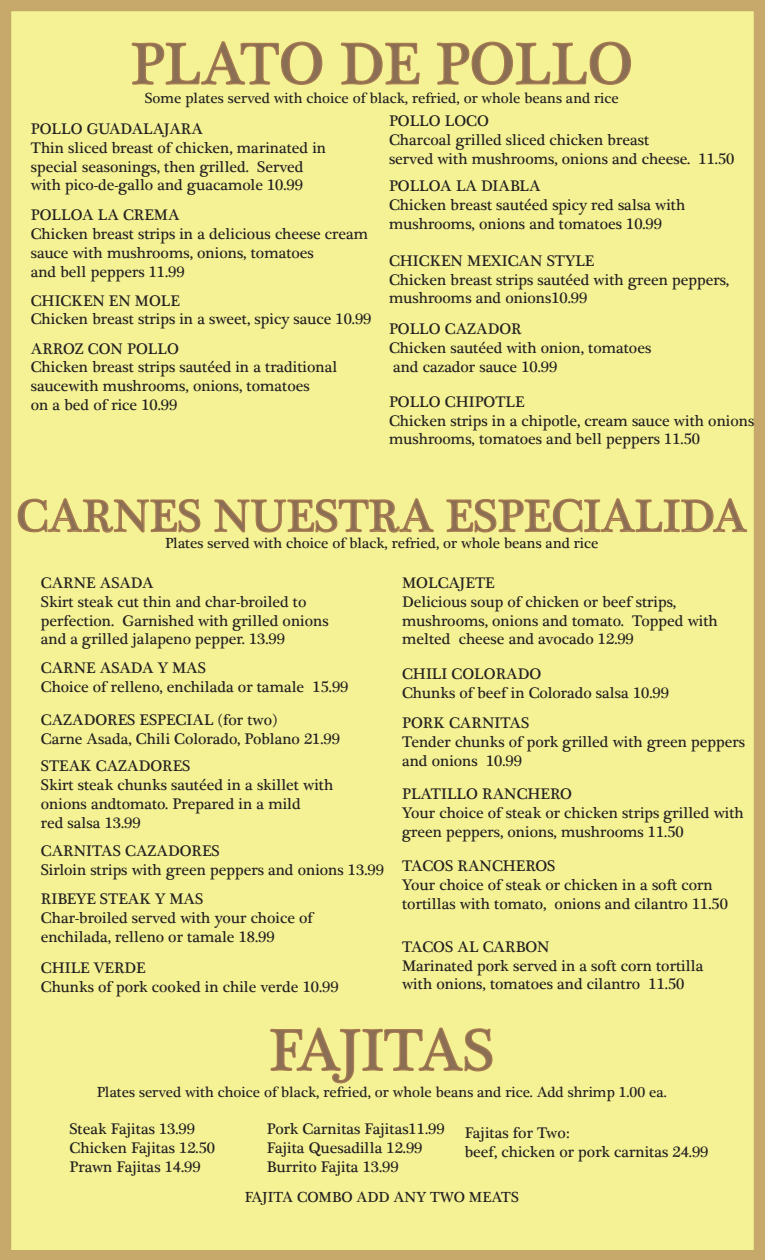
<style>
.page{position:relative;width:765px;height:1260px;background:#f4f295}
.page>*{position:absolute;margin:0;border:0;box-sizing:border-box;transform-origin:0 0}
.t1{font:60px "Plantagenet Cherokee";color:#8a6f54}
.t2{font:60px "Plantagenet Cherokee";letter-spacing:-.02em;color:#8a6f54}
.t3{font:46.25px "Plantagenet Cherokee";color:#8a6f54}
.t4{font:15.75px/18.9px "Plantagenet Cherokee";color:#231f20}
.t5{font:15px "Plantagenet Cherokee";color:#231f20}
</style>
<div class="page">
<svg style="left:131px;top:41px;width:192px;height:45px;background:#e8df8a"></svg>
<svg style="left:340px;top:33px;width:80px;height:63px;background:#eae38c"></svg>
<svg style="left:436px;top:41px;width:196px;height:45px;background:#e8e08a"></svg>
<svg style="left:17px;top:487px;width:184px;height:59px;background:#eae28b"></svg>
<svg style="left:213px;top:487px;width:222px;height:59px;background:#ebe38c"></svg>
<svg style="left:445px;top:487px;width:303px;height:59px;background:#eae38c"></svg>
<svg style="left:269px;top:1020px;width:224px;height:64px;background:#eae38c"></svg>
<h1 class="t1" style="left:131px;top:27px;width:504px">PLATO DE POLLO</h1>
<p class="t5" style="left:145px;top:88px;width:476px">Some plates served with choice of black, refried, or whole beans and rice</p>
<p class="t4" style="left:31px;top:120px;width:297px">POLLO GUADALAJARA<br>Thin sliced breast of chicken, marinated in special seasonings, then grilled. Served with pico-de-gallo and guacamole 10.99</p>
<p class="t4" style="left:31px;top:206px;width:339px">POLLOA LA CREMA<br>Chicken breast strips in a delicious cheese cream sauce with mushrooms, onions, tomatoes<br>and bell peppers 11.99</p>
<p class="t4" style="left:31px;top:292px;width:342px">CHICKEN EN MOLE<br>Chicken breast strips in a sweet, spicy sauce 10.99</p>
<p class="t4" style="left:31px;top:340px;width:308px">ARROZ CON POLLO<br>Chicken breast strips sautéed in a traditional saucewith mushrooms, onions, tomatoes<br>on a bed of rice 10.99</p>
<p class="t4" style="left:389px;top:112px;width:347px">POLLO LOCO<br>Charcoal grilled sliced chicken breast<br>served with mushrooms, onions and cheese. 11.50</p>
<p class="t4" style="left:389px;top:177px;width:298px">POLLOA LA DIABLA<br>Chicken breast sautéed spicy red salsa with mushrooms, onions and tomatoes 10.99</p>
<p class="t4" style="left:389px;top:252px;width:342px">CHICKEN MEXICAN STYLE<br>Chicken breast strips sautéed with green peppers, mushrooms and onions10.99</p>
<p class="t4" style="left:389px;top:320px;width:264px">POLLO CAZADOR<br>Chicken sautéed with onion, tomatoes and cazador sauce 10.99</p>
<p class="t4" style="left:389px;top:393px;width:367px">POLLO CHIPOTLE<br>Chicken strips in a chipotle, cream sauce with onions mushrooms, tomatoes and bell peppers 11.50</p>
<h2 class="t3" style="left:16px;top:487px;width:732px">CARNES NUESTRA ESPECIALIDA</h2>
<p class="t5" style="left:165px;top:534px;width:435px">Plates served with choice of black, refried, or whole beans and rice</p>
<p class="t4" style="left:41px;top:574px;width:289px">CARNE ASADA<br>Skirt steak cut thin and char-broiled to perfection. Garnished with grilled onions and a grilled jalapeno pepper. 13.99</p>
<p class="t4" style="left:41px;top:659px;width:309px">CARNE ASADA Y MAS<br>Choice of relleno, enchilada or tamale 15.99</p>
<p class="t4" style="left:41px;top:711px;width:301px">CAZADORES ESPECIAL (for two)<br>Carne Asada, Chili Colorado, Poblano 21.99</p>
<p class="t4" style="left:41px;top:757px;width:294px">STEAK CAZADORES<br>Skirt steak chunks sautéed in a skillet with onions andtomato. Prepared in a mild<br>red salsa 13.99</p>
<p class="t4" style="left:41px;top:842px;width:345px">CARNITAS CAZADORES<br>Sirloin strips with green peppers and onions 13.99</p>
<p class="t4" style="left:41px;top:890px;width:274px">RIBEYE STEAK Y MAS<br>Char-broiled served with your choice of enchilada, relleno or tamale 18.99</p>
<p class="t4" style="left:41px;top:959px;width:299px">CHILE VERDE<br>Chunks of pork cooked in chile verde 10.99</p>
<p class="t4" style="left:402px;top:574px;width:317px">MOLCAJETE<br>Delicious soup of chicken or beef strips, mushrooms, onions and tomato. Topped with melted cheese and avocado 12.99</p>
<p class="t4" style="left:402px;top:665px;width:268px">CHILI COLORADO<br>Chunks of beef in Colorado salsa 10.99</p>
<p class="t4" style="left:402px;top:714px;width:344px">PORK CARNITAS<br>Tender chunks of pork grilled with green peppers and onions 10.99</p>
<p class="t4" style="left:402px;top:785px;width:343px">PLATILLO RANCHERO<br>Your choice of steak or chicken strips grilled with green peppers, onions, mushrooms 11.50</p>
<p class="t4" style="left:402px;top:857px;width:327px">TACOS RANCHEROS<br>Your choice of steak or chicken in a soft corn tortillas with tomato, onions and cilantro 11.50</p>
<p class="t4" style="left:402px;top:938px;width:303px">TACOS AL CARBON<br>Marinated pork served in a soft corn tortilla with onions, tomatoes and cilantro 11.50</p>
<h1 class="t2" style="left:269px;top:1013px;width:227px">FAJITAS</h1>
<p class="t5" style="left:97px;top:1083px;width:572px">Plates served with choice of black, refried, or whole beans and rice. Add shrimp 1.00 ea.</p>
<p class="t4" style="left:70px;top:1120px;width:147px">Steak Fajitas 13.99<br>Chicken Fajitas 12.50<br>Prawn Fajitas 14.99</p>
<p class="t4" style="left:267px;top:1120px;width:179px">Pork Carnitas Fajitas11.99<br>Fajita Quesadilla 12.99<br>Burrito Fajita 13.99</p>
<p class="t4" style="left:465px;top:1124px;width:245px">Fajitas for Two:<br>beef, chicken or pork carnitas 24.99</p>
<p class="t5" style="left:245px;top:1188px;width:276px">FAJITA COMBO ADD ANY TWO MEATS</p>
</div>
